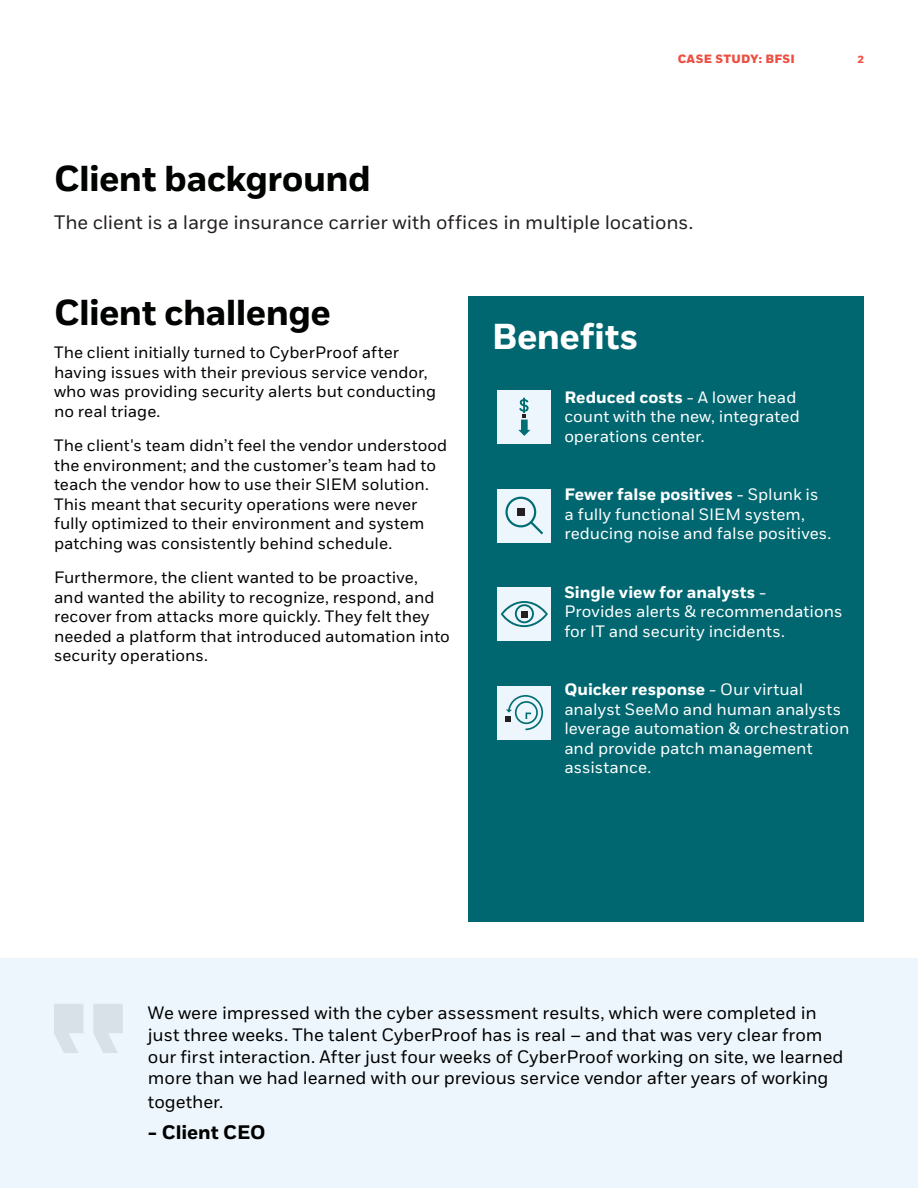
<style>
.page{position:relative;width:918px;height:1188px;background:#fff}
.page>*{position:absolute;margin:0;border:0;box-sizing:border-box;transform-origin:0 0}
.t1{font:700 36px "Fort";letter-spacing:-.02em;color:#010301}
.t2{font:700 36px "Fort";letter-spacing:-.005em;color:#fff}
.t3{font:19.5px "Fort";letter-spacing:-.005em;color:#231f20}
.t4{font:700 19.5px "Fort";letter-spacing:-.005em;color:#000}
.t5{font:18px/21.6px "Fort";letter-spacing:-.005em;color:#000}
.t6{font:16.5px/19.5px "Fort";color:#010301}
.t7{font:16.5px/19.5px "Fort";color:#fff}
.t8{font:800 12px "Fort";letter-spacing:.025em;color:#ec5043}
.t9{font:700 12px "Fort";color:#ec5043}
.s1{font-weight:700}
</style>
<div class="page">
<div style="left:468px;top:296px;width:396px;height:625px;background:#006770"></div>
<div style="left:497px;top:686px;width:54px;height:54px;background:#edf6fc"></div>
<div style="left:497px;top:587px;width:54px;height:54px;background:#edf6fc"></div>
<div style="left:497px;top:489px;width:54px;height:54px;background:#edf6fc"></div>
<div style="left:497px;top:390px;width:54px;height:54px;background:#edf6fc"></div>
<svg style="left:518px;top:398px;width:12px;height:38px"></svg>
<svg style="left:505px;top:497px;width:38px;height:37px"></svg>
<div style="left:517px;top:508px;width:8px;height:8px;background:#241f21"></div>
<svg style="left:506px;top:695px;width:37px;height:35px"></svg>
<svg style="left:501px;top:601px;width:47px;height:26px"></svg>
<div style="left:521px;top:611px;width:7px;height:6px;background:#241f21"></div>
<div style="left:0;top:958px;width:918px;height:230px;background:#edf6fc"></div>
<svg style="left:93px;top:1004px;width:30px;height:49px"></svg>
<svg style="left:54px;top:1004px;width:29px;height:49px"></svg>
<h1 class="t1" style="left:54px;top:157px;width:318px">Client background</h1>
<p class="t8" style="left:678px;top:52px;width:119px">CASE STUDY: BFSI</p>
<p class="t9" style="left:857px;top:52px;width:8px">2</p>
<p class="t3" style="left:54px;top:210px;width:641px">The client is a large insurance carrier with offices in multiple locations.</p>
<h1 class="t1" style="left:54px;top:290px;width:279px">Client challenge</h1>
<p class="t6" style="left:54px;top:343px;width:347px">The client initially turned to CyberProof after</p>
<p class="t6" style="left:54px;top:363px;width:384px">having issues with their previous service vendor, who was providing security alerts but conducting no real triage.</p>
<p class="t6" style="left:54px;top:436px;width:395px">The client's team didn’t feel the vendor understood the environment; and the customer’s team had to teach the vendor how to use their SIEM solution.<br>This meant that security operations were never fully optimized to their environment and system patching was consistently behind schedule.</p>
<p class="t6" style="left:54px;top:568px;width:397px">Furthermore, the client wanted to be proactive, and wanted the ability to recognize, respond, and recover from attacks more quickly. They felt they needed a platform that introduced automation into security operations.</p>
<h1 class="t2" style="left:492px;top:315px;width:148px">Benefits</h1>
<p class="t7" style="left:564px;top:388px;width:237px"><span class="s1">Reduced costs</span> - A lower head count with the new, integrated operations center.</p>
<p class="t7" style="left:564px;top:485px;width:269px"><span class="s1">Fewer false positives</span> - Splunk is a fully functional SIEM system, reducing noise and false positives.</p>
<p class="t7" style="left:564px;top:583px;width:280px"><span class="s1">Single view for analysts</span> -<br>Provides alerts &amp; recommendations for IT and security incidents.</p>
<p class="t7" style="left:564px;top:680px;width:287px"><span class="s1">Quicker response</span> - Our virtual analyst SeeMo and human analysts leverage automation &amp; orchestration and provide patch management assistance.</p>
<p class="t5" style="left:148px;top:1003px;width:697px">We were impressed with the cyber assessment results, which were completed in just three weeks. The talent CyberProof has is real – and that was very clear from our first interaction. After just four weeks of CyberProof working on site, we learned more than we had learned with our previous service vendor after years of working</p>
<p class="t5" style="left:148px;top:1091px;width:77px">together.</p>
<p class="t4" style="left:148px;top:1120px;width:119px">- Client CEO</p>
</div>
